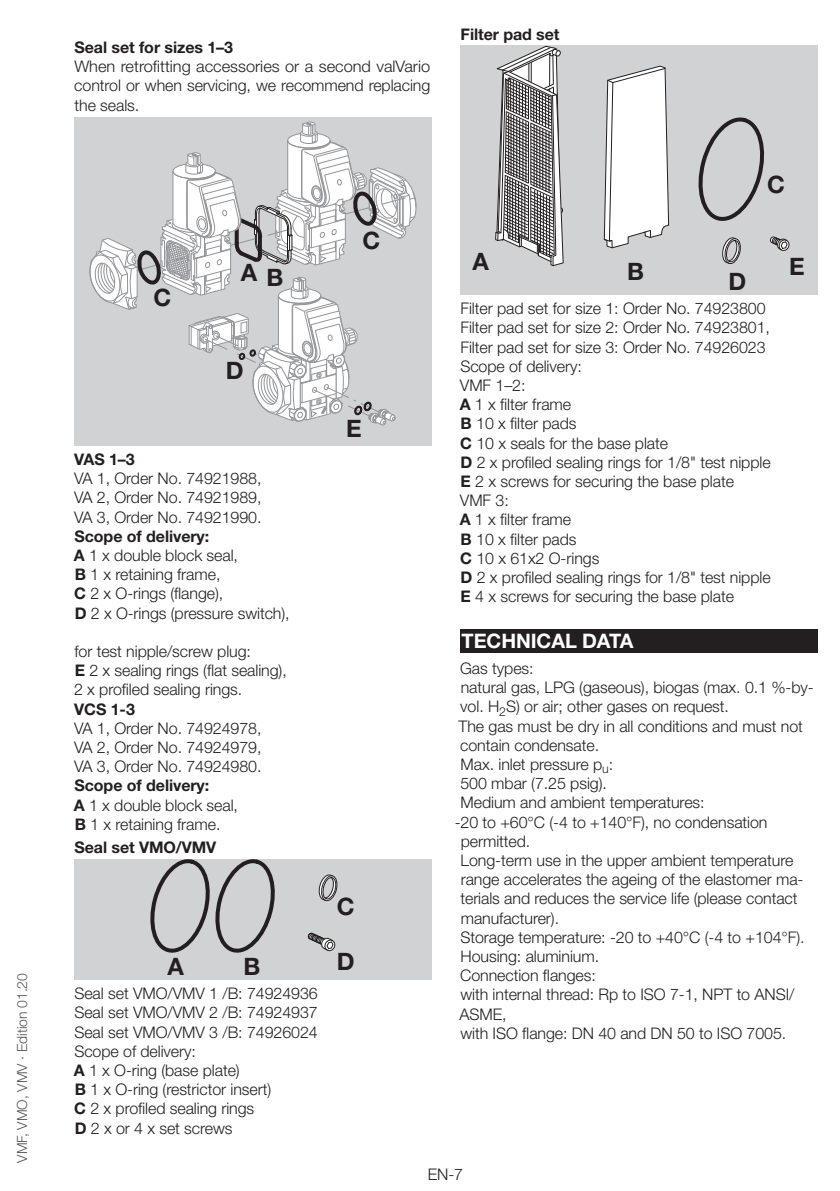
<style>
.page{position:relative;width:840px;height:1191px;background:#fff}
.page>*{position:absolute;margin:0;border:0;box-sizing:border-box;transform-origin:0 0}
.t1{font:700 24px "Helvetica Neue LT Pro";color:#231f20}
.t2{font:700 20px "Helvetica Neue LT Pro";letter-spacing:-.005em;color:#fff}
.t3{font:300 16px/19.2px "Helvetica Neue LT Pro";letter-spacing:-.005em;color:#231f20}
.t4{font:700 16px "Helvetica Neue LT Pro";letter-spacing:-.005em;color:#231f20}
.t5{font:300 14px "Helvetica Neue LT Pro";letter-spacing:-.005em;color:#57585a}
.s1{font-weight:700}
</style>
<div class="page">
<div style="left:74px;top:117px;width:357px;height:329px;background:#d1d2d4"></div>
<svg style="left:89px;top:121px;width:328px;height:305px"></svg>
<div style="left:249px;top:349px;width:7px;height:8px;border:2px solid #231f20;border-radius:2px"></div>
<div style="left:238px;top:352px;width:7px;height:8px;border:2px solid #231f20;border-radius:2px"></div>
<div style="left:74px;top:859px;width:357px;height:121px;background:#d1d2d4"></div>
<svg style="left:318px;top:874px;width:20px;height:27px"></svg>
<svg style="left:308px;top:932px;width:28px;height:19px"></svg>
<svg style="left:150px;top:859px;width:125px;height:94px"></svg>
<div style="left:459px;top:629px;width:357px;height:24px;background:#231f20"></div>
<div style="left:459px;top:46px;width:357px;height:249px;background:#d1d2d4"></div>
<svg style="left:603px;top:65px;width:66px;height:184px;background:#ebebeb"></svg>
<svg style="left:495px;top:46px;width:69px;height:221px"></svg>
<svg style="left:722px;top:237px;width:19px;height:27px"></svg>
<svg style="left:698px;top:117px;width:67px;height:104px"></svg>
<svg style="left:770px;top:236px;width:20px;height:15px"></svg>
<p class="t5" style="left:13px;top:1162px;width:191px;rotate:-90deg">VMF, VMO, VMV · Edition 01.20</p>
<p class="t4" style="left:74px;top:37px;width:160px">Seal set for sizes 1–3</p>
<p class="t3" style="left:74px;top:57px;width:357px;text-align:justify">When retrofitting accessories or a second valVario control or when servicing, we recommend replacing the seals.</p>
<h1 class="t1" style="left:153px;top:282px;width:19px">C</h1>
<h1 class="t1" style="left:241px;top:260px;width:44px">A B</h1>
<h1 class="t1" style="left:362px;top:226px;width:19px">C</h1>
<h1 class="t1" style="left:226px;top:355px;width:19px">D</h1>
<p class="t4" style="left:74px;top:449px;width:62px">VAS 1–3</p>
<p class="t3" style="left:74px;top:468px;width:189px;text-align:justify">VA 1, Order No. 74921988, VA 2, Order No. 74921989, VA 3, Order No. 74921990.</p>
<p class="t3" style="left:74px;top:526px;width:217px"><span class="s1">Scope of delivery:<br>A</span> 1 x double block seal,<br><span class="s1">B</span> 1 x retaining frame,<br><span class="s1">C</span> 2 x O-rings (flange),<br><span class="s1">D</span> 2 x O-rings (pressure switch),</p>
<p class="t3" style="left:74px;top:641px;width:214px">for test nipple/screw plug:<br><span class="s1">E</span> 2 x sealing rings (flat sealing),<br>2 x profiled sealing rings.</p>
<p class="t4" style="left:74px;top:699px;width:62px">VCS 1-3</p>
<p class="t3" style="left:74px;top:718px;width:189px;text-align:justify">VA 1, Order No. 74924978, VA 2, Order No. 74924979, VA 3, Order No. 74924980.</p>
<p class="t3" style="left:74px;top:776px;width:166px"><span class="s1">Scope of delivery:<br>A</span> 1 x double block seal,<br><span class="s1">B</span> 1 x retaining frame.</p>
<p class="t4" style="left:74px;top:837px;width:143px">Seal set VMO/VMV</p>
<h1 class="t1" style="left:167px;top:951px;width:18px">A</h1>
<h1 class="t1" style="left:243px;top:951px;width:18px">B</h1>
<p class="t3" style="left:74px;top:983px;width:245px">Seal set VMO/VMV 1 /B: 74924936<br>Seal set VMO/VMV 2 /B: 74924937<br>Seal set VMO/VMV 3 /B: 74926024<br>Scope of delivery:<br><span class="s1">A</span> 1 x O-ring (base plate)<br><span class="s1">B</span> 1 x O-ring (restrictor insert)<br><span class="s1">C</span> 2 x profiled sealing rings<br><span class="s1">D</span> 2 x or 4 x set screws</p>
<h1 class="t1" style="left:346px;top:414px;width:17px">E</h1>
<h1 class="t1" style="left:337px;top:891px;width:19px">C</h1>
<h1 class="t1" style="left:337px;top:947px;width:19px">D</h1>
<p class="t4" style="left:460px;top:24px;width:100px">Filter pad set</p>
<h1 class="t1" style="left:472px;top:246px;width:18px">A</h1>
<h1 class="t1" style="left:626px;top:256px;width:18px">B</h1>
<h1 class="t1" style="left:766px;top:169px;width:19px">C</h1>
<h1 class="t1" style="left:728px;top:266px;width:19px">D</h1>
<h1 class="t1" style="left:788px;top:251px;width:17px">E</h1>
<p class="t3" style="left:459px;top:298px;width:312px">Filter pad set for size 1: Order No. 74923800<br>Filter pad set for size 2: Order No. 74923801,<br>Filter pad set for size 3: Order No. 74926023<br>Scope of delivery:<br>VMF 1–2:<br><span class="s1">A</span> 1 x filter frame<br><span class="s1">B</span> 10 x filter pads<br><span class="s1">C</span> 10 x seals for the base plate<br><span class="s1">D</span> 2 x profiled sealing rings for 1/8" test nipple<br><span class="s1">E</span> 2 x screws for securing the base plate<br>VMF 3:<br><span class="s1">A</span> 1 x filter frame<br><span class="s1">B</span> 10 x filter pads<br><span class="s1">C</span> 10 x 61x2 O-rings<br><span class="s1">D</span> 2 x profiled sealing rings for 1/8" test nipple<br><span class="s1">E</span> 4 x screws for securing the base plate</p>
<p class="t2" style="left:461px;top:629px;width:173px">TECHNICAL DATA</p>
<p class="t3" style="left:460px;top:658px;width:75px">Gas types:</p>
<p class="t3" style="left:460px;top:677px;width:354px">natural gas, LPG (gaseous), biogas (max. 0.1 %-by-</p>
<p class="t3" style="left:460px;top:696px;width:270px">vol. H<sub>2</sub>S) or air; other gases on request.</p>
<p class="t3" style="left:458px;top:716px;width:345px">The gas must be dry in all conditions and must not</p>
<p class="t3" style="left:460px;top:735px;width:140px">contain condensate.</p>
<p class="t3" style="left:460px;top:754px;width:154px">Max. inlet pressure p<sub>u</sub>:</p>
<p class="t3" style="left:460px;top:773px;width:148px">500 mbar (7.25 psig).</p>
<p class="t3" style="left:460px;top:792px;width:245px">Medium and ambient temperatures:</p>
<p class="t3" style="left:454px;top:812px;width:314px">-20 to +60°C (-4 to +140°F), no condensation</p>
<p class="t3" style="left:460px;top:831px;width:71px">permitted.</p>
<p class="t3" style="left:460px;top:850px;width:334px">Long-term use in the upper ambient temperature</p>
<p class="t3" style="left:460px;top:869px;width:344px">range accelerates the ageing of the elastomer ma-</p>
<p class="t3" style="left:460px;top:888px;width:338px">terials and reduces the service life (please contact</p>
<p class="t3" style="left:460px;top:908px;width:100px">manufacturer).</p>
<p class="t3" style="left:460px;top:927px;width:345px">Storage temperature: -20 to +40°C (-4 to +104°F).</p>
<p class="t3" style="left:460px;top:946px;width:140px">Housing: aluminium.</p>
<p class="t3" style="left:460px;top:965px;width:137px">Connection flanges:</p>
<p class="t3" style="left:460px;top:984px;width:335px">with internal thread: Rp to ISO 7-1, NPT to ANSI/</p>
<p class="t3" style="left:459px;top:1004px;width:49px">ASME,</p>
<p class="t3" style="left:460px;top:1023px;width:327px">with ISO flange: DN 40 and DN 50 to ISO 7005.</p>
<p class="t3" style="left:427px;top:1164px;width:37px">EN-7</p>
</div>
